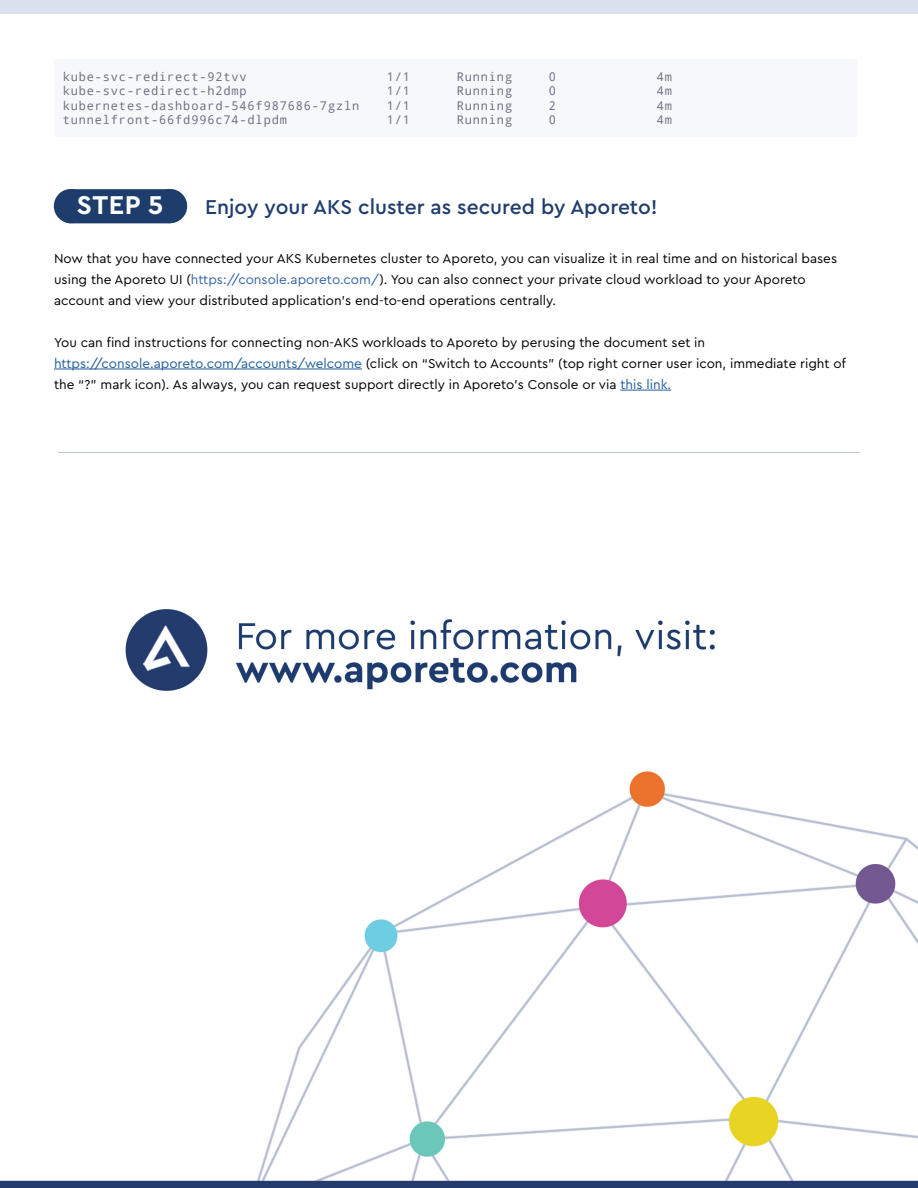
<style>
.page{position:relative;width:918px;height:1188px;background:#fff}
.page>*{position:absolute;margin:0;border:0;box-sizing:border-box;transform-origin:0 0}
.t1{font:700 27px "Cera GR";color:#fff}
.t2{font:500 21px "Cera GR";color:#213d6d}
.t3{font:13.5px/21.1px "Cera GR";color:#000}
.t4{font:12px "Droid Sans Mono";letter-spacing:.07em;color:#6c7280}
.s1{color:#3565ae}
.s2{color:#215e9e}
</style>
<div class="page">
<img style="left:0;top:189px;width:918px;height:999px">
<div style="left:54px;top:59px;width:802px;height:78px;background:#f7f8fc"></div>
<div style="left:0;top:0;width:918px;height:14px;background:#dae1ed"></div>
<svg style="left:54px;top:189px;width:34px;height:34px"></svg>
<svg style="left:153px;top:189px;width:34px;height:34px"></svg>
<div style="left:57px;top:189px;width:127px;height:34px;background:#1e3d6d;border-radius:15px"></div>
<hr style="left:54px;top:369px;width:308px;height:1px;background:#215e9e">
<hr style="left:620px;top:390px;width:51px;height:1px;background:#215e9e">
<hr style="left:58px;top:452px;width:802px;height:1px;background:#1d3e6d">
<p class="t4" style="left:63px;top:68px;width:186px">kube-svc-redirect-92tvv</p>
<p class="t4" style="left:387px;top:68px;width:25px">1/1</p>
<p class="t4" style="left:457px;top:68px;width:57px">Running</p>
<p class="t4" style="left:549px;top:68px;width:9px">0</p>
<p class="t4" style="left:657px;top:68px;width:17px">4m</p>
<p class="t4" style="left:63px;top:83px;width:186px">kube-svc-redirect-h2dmp</p>
<p class="t4" style="left:387px;top:83px;width:25px">1/1</p>
<p class="t4" style="left:457px;top:83px;width:57px">Running</p>
<p class="t4" style="left:549px;top:83px;width:9px">0</p>
<p class="t4" style="left:657px;top:83px;width:17px">4m</p>
<p class="t4" style="left:63px;top:97px;width:298px">kubernetes-dashboard-546f987686-7gzln</p>
<p class="t4" style="left:387px;top:97px;width:25px">1/1</p>
<p class="t4" style="left:457px;top:97px;width:57px">Running</p>
<p class="t4" style="left:549px;top:97px;width:9px">2</p>
<p class="t4" style="left:657px;top:97px;width:17px">4m</p>
<p class="t4" style="left:63px;top:111px;width:226px">tunnelfront-66fd996c74-dlpdm</p>
<p class="t4" style="left:387px;top:111px;width:25px">1/1</p>
<p class="t4" style="left:457px;top:111px;width:57px">Running</p>
<p class="t4" style="left:549px;top:111px;width:9px">0</p>
<p class="t4" style="left:657px;top:111px;width:17px">4m</p>
<h1 class="t1" style="left:77px;top:190px;width:88px">STEP 5</h1>
<h2 class="t2" style="left:205px;top:195px;width:454px">Enjoy your AKS cluster as secured by Aporeto!</h2>
<p class="t3" style="left:54px;top:248px;width:785px">Now that you have connected your AKS Kubernetes cluster to Aporeto, you can visualize it in real time and on historical bases using the Aporeto UI (<span class="s1">https://console.aporeto.com/</span>). You can also connect your private cloud workload to your Aporeto account and view your distributed application’s end-to-end operations centrally.</p>
<p class="t3" style="left:54px;top:332px;width:793px">You can find instructions for connecting non-AKS workloads to Aporeto by perusing the document set in <span class="s2">https://console.aporeto.com/accounts/welcome</span> (click on “Switch to Accounts” (top right corner user icon, immediate right of the “?” mark icon). As always, you can request support directly in Aporeto’s Console or via <span class="s2">this link.</span></p>
</div>
